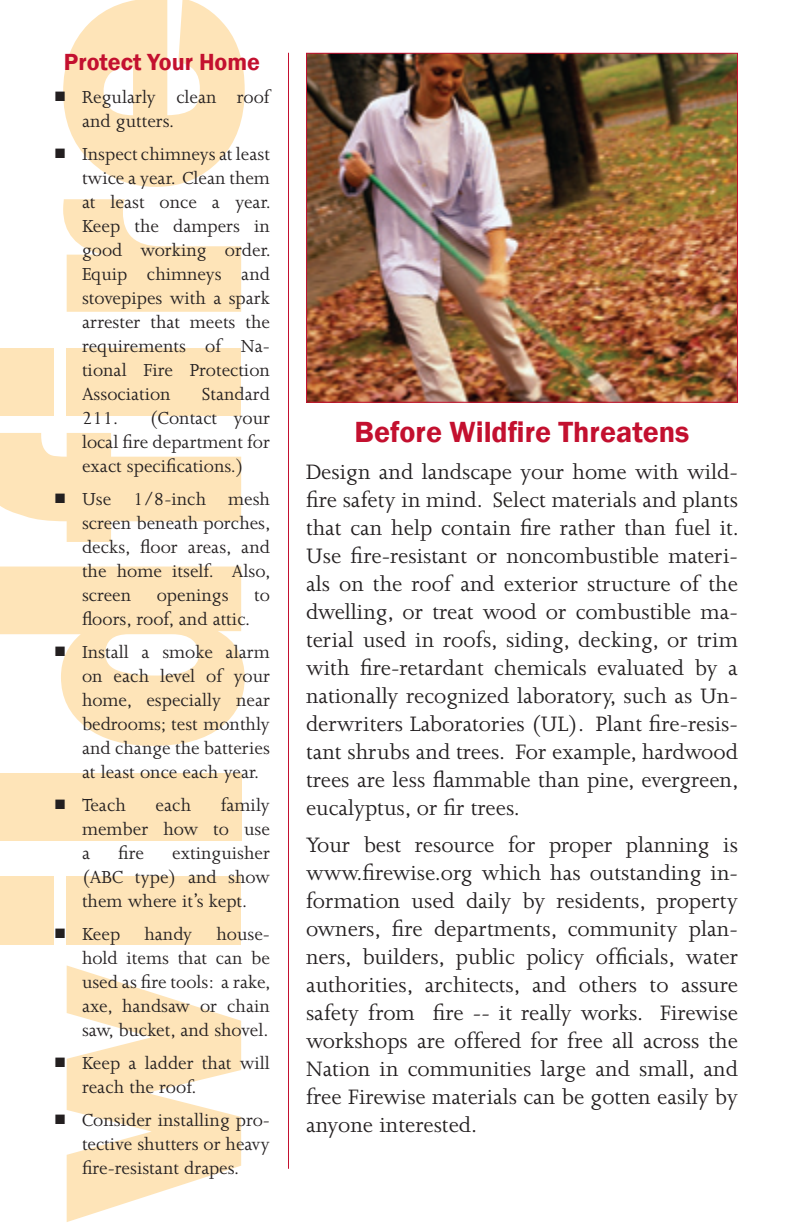
<style>
.page{position:relative;width:792px;height:1224px;background:#fff}
.page>*{position:absolute;margin:0;border:0;box-sizing:border-box;transform-origin:0 0}
.Header_1{font:600 30px "Franklin Gothic";color:#c3102f}
.Body_Copy{font:24px/28px "Joanna MT Std";color:#231f20;text-align:justify}
.Header_2{font:600 24px "Franklin Gothic";color:#c3102f}
.Body_Copy_for_bullet{font:20px/24px "Joanna MT Std";color:#231f20;text-align:justify}
.s1{font-family:"Franklin Gothic"}
</style>
<div class="page">
<svg style="left:67px;top:965px;width:174px;height:257px;fill:#fee4b8"></svg>
<div style="left:0;top:877px;width:53px;height:68px;background:#fee4b8"></div>
<div style="left:67px;top:877px;width:174px;height:68px;background:#fee4b8"></div>
<div style="left:0;top:773px;width:241px;height:68px;background:#fee4b8"></div>
<svg style="left:0;top:567px;width:245px;height:179px;fill:#fee4b8"></svg>
<svg style="left:105px;top:634px;width:94px;height:42px"></svg>
<svg style="left:0;top:433px;width:241px;height:109px"></svg>
<div style="left:0;top:348px;width:54px;height:67px;background:#fee4b8"></div>
<div style="left:67px;top:348px;width:174px;height:67px;background:#fee4b8"></div>
<svg style="left:63px;top:199px;width:178px;height:113px"></svg>
<svg style="left:63px;top:0;width:182px;height:187px"></svg>
<img style="left:308px;top:55px;width:428px;height:346px">
<div style="left:306px;top:53px;width:432px;height:350px;border:1px solid #c3102f"></div>
<hr style="left:288px;top:53px;width:1px;height:1116px;background:#c3102f">
<p class="Header_2" style="left:64px;top:47px;width:198px">Protect Your Home</p>
<p class="Body_Copy_for_bullet" style="left:82px;top:85px;width:190px;text-indent:-28px"><span class="s1">■</span> Regularly clean roof and gutters.</p>
<p class="Body_Copy_for_bullet" style="left:82px;top:142px;width:190px;text-indent:-28px"><span class="s1">■</span> Inspect chimneys at least twice a year. Clean them at least once a year.<br>Keep the dampers in good working order.<br>Equip chimneys and stovepipes with a spark arrester that meets the requirements of Na&shy;tional Fire Protection Association</p>
<p class="Body_Copy_for_bullet" style="left:202px;top:382px;width:69px">Standard</p>
<p class="Body_Copy_for_bullet" style="left:82px;top:406px;width:190px;text-indent:68px">(Contact your local fire department for exact specifications.)</p>
<p class="Body_Copy_for_bullet" style="left:82px;top:487px;width:190px;text-indent:-28px"><span class="s1">■</span> Use 1/8-inch mesh screen beneath porches, decks, floor areas, and the home itself. Also, screen</p>
<p class="Body_Copy_for_bullet" style="left:82px;top:406px;width:38px">211.</p>
<p class="Body_Copy_for_bullet" style="left:157px;top:583px;width:73px">openings</p>
<p class="Body_Copy_for_bullet" style="left:254px;top:583px;width:17px">to</p>
<p class="Body_Copy_for_bullet" style="left:82px;top:607px;width:170px">floors, roof, and attic.</p>
<p class="Body_Copy_for_bullet" style="left:82px;top:640px;width:190px;text-indent:-28px"><span class="s1">■</span> Install a smoke alarm on each level of your home, especially near bedrooms; test monthly and change the batteries at least once each year.</p>
<p class="Body_Copy_for_bullet" style="left:54px;top:793px;width:74px"><span class="s1">■</span> Teach</p>
<p class="Body_Copy_for_bullet" style="left:156px;top:793px;width:37px">each</p>
<p class="Body_Copy_for_bullet" style="left:82px;top:793px;width:190px;text-indent:139px">family member how to use a</p>
<p class="Body_Copy_for_bullet" style="left:118px;top:841px;width:27px">fire</p>
<p class="Body_Copy_for_bullet" style="left:82px;top:841px;width:190px;text-indent:90px">extinguisher (ABC type) and show them where it’s kept.</p>
<p class="Body_Copy_for_bullet" style="left:82px;top:922px;width:190px;text-indent:-28px"><span class="s1">■</span> Keep handy house&shy;hold items that can be used as fire tools: a rake, axe, handsaw or chain saw, bucket, and shovel.</p>
<p class="Body_Copy_for_bullet" style="left:82px;top:1051px;width:189px;text-indent:-28px"><span class="s1">■</span> Keep a ladder that will reach the roof.</p>
<p class="Body_Copy_for_bullet" style="left:82px;top:1108px;width:190px;text-indent:-28px"><span class="s1">■</span> Consider installing pro&shy;tective shutters or heavy fire-resistant drapes.</p>
<p class="Header_1" style="left:355px;top:413px;width:336px">Before Wildfire Threatens</p>
<p class="Body_Copy" style="left:306px;top:458px;width:434px">Design and landscape your home with wild&shy;fire safety in mind. Select materials and plants that can help contain fire rather than fuel it.<br>Use fire-resistant or noncombustible materi&shy;als on the roof and exterior structure of the dwelling, or treat wood or combustible ma&shy;terial used in roofs, siding, decking, or trim with fire-retardant chemicals evaluated by a nationally recognized laboratory, such as Un&shy;derwriters Laboratories (UL). Plant fire-resis&shy;tant shrubs and trees. For example, hardwood trees are less flammable than pine, evergreen, eucalyptus, or fir trees.</p>
<p class="Body_Copy" style="left:306px;top:831px;width:434px">Your best resource for proper planning is www.firewise.org which has outstanding in&shy;formation used daily by residents, property owners, fire departments, community plan&shy;ners, builders, public policy officials, water authorities, architects, and others to assure safety from fire -- it really works. Firewise workshops are offered for free all across the Nation in communities large and small, and free Firewise materials can be gotten easily by anyone interested.</p>
</div>
